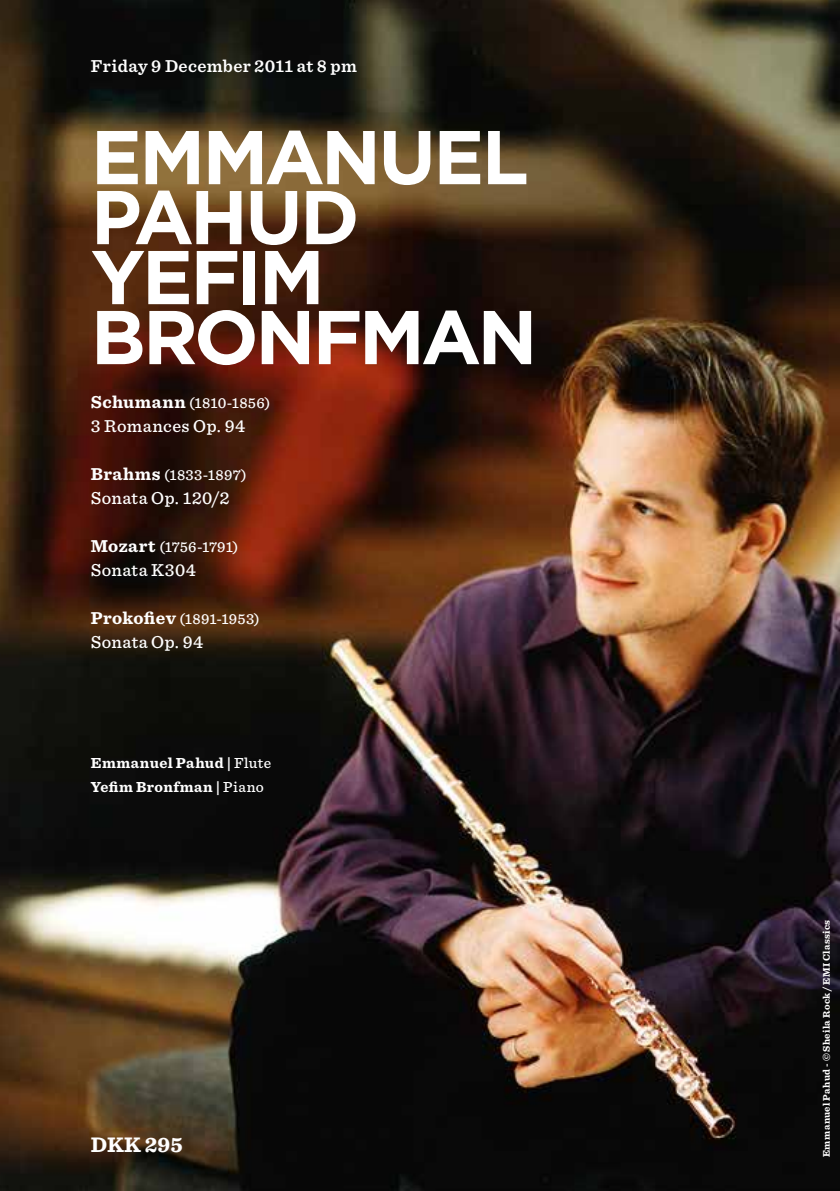
<style>
.page{position:relative;width:840px;height:1191px;background:#fff}
.page>*{position:absolute;margin:0;border:0;box-sizing:border-box;transform-origin:0 0}
.t1{font:700 76px/60px "Gotham";letter-spacing:-.045em;color:#fff}
.t2{font:700 22px "Sentinel";color:#fff}
.t3{font:500 18px "Sentinel";letter-spacing:.025em;color:#fff}
.t4{font:600 18px "Sentinel";letter-spacing:.02em;color:#fff}
.t5{font:500 15.2px "Sentinel";letter-spacing:.02em;color:#fff}
.t6{font:700 15.2px/24px "Sentinel";letter-spacing:.025em;color:#fff}
.t7{font:700 10px "Sentinel";letter-spacing:.03em;color:#fff}
.s1{font-weight:700;font-size:18px}
.s2{font-weight:500}
</style>
<div class="page">
<img style="left:0;top:0;width:839px;height:1191px">
<p class="t4" style="left:91px;top:52px;width:267px">Friday 9 December 2011 at 8 pm</p>
<h1 class="t1" style="left:91px;top:127px;width:439px">EMMANUEL<br>PAHUD<br>YEF</h1>
<h1 class="t1" style="left:91px;top:247px;width:448px;text-indent:146px">IM<br>BRONFMAN</h1>
<p class="t5" style="left:91px;top:391px;width:181px"><span class="s1">Schumann</span> (1810-1856)</p>
<p class="t3" style="left:91px;top:412px;width:156px">3 Romances Op. 94</p>
<p class="t5" style="left:91px;top:463px;width:157px"><span class="s1">Brahms</span> (1833-1897)</p>
<p class="t3" style="left:91px;top:484px;width:140px">Sonata Op. 120/2</p>
<p class="t5" style="left:91px;top:535px;width:149px"><span class="s1">Mozart</span> (1756-1791)</p>
<p class="t3" style="left:91px;top:556px;width:106px">Sonata K304</p>
<p class="t5" style="left:91px;top:607px;width:170px"><span class="s1">Prokofiev</span> (1891-1953)</p>
<p class="t3" style="left:91px;top:628px;width:114px">Sonata Op. 94</p>
<p class="t6" style="left:91px;top:750px;width:182px">Emmanuel Pahud | <span class="s2">Flute<br></span>Yefim Bronfman | <span class="s2">Piano</span></p>
<h2 class="t2" style="left:91px;top:1127px;width:93px">Dkk 295</h2>
<p class="t7" style="left:818px;top:1157px;width:239px;rotate:-90deg">Emmanuel Pahud - © Sheila Rock / EMI Classics</p>
</div>
